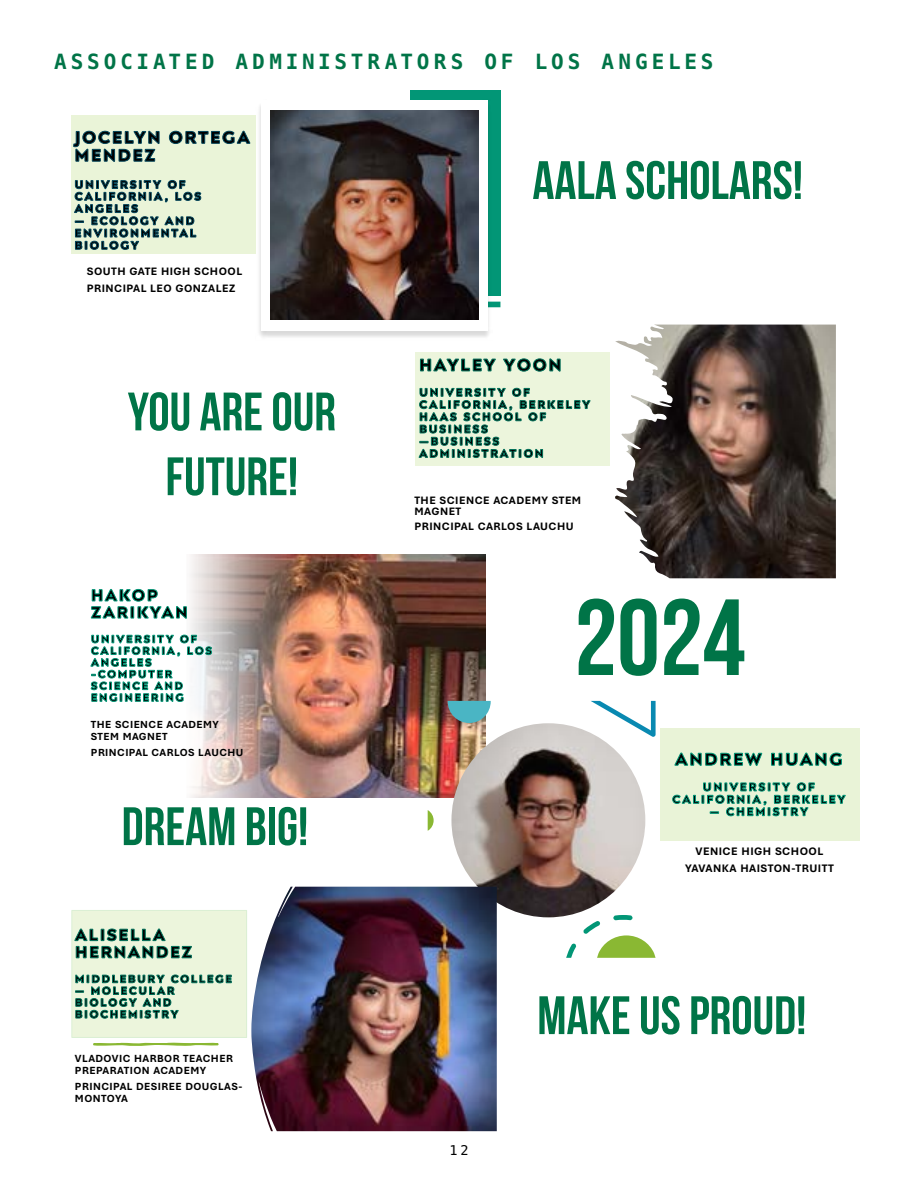
<style>
.page{position:relative;width:918px;height:1188px;background:#fff}
.page>*{position:absolute;margin:0;border:0;box-sizing:border-box;transform-origin:0 0}
.t1{font:108px "Bebas Neue";color:#007447}
.t2{font:54px/64.8px "Bebas Neue";color:#007447;text-align:center}
.t3{font:700 21px "Hack";letter-spacing:.185em;color:#007447}
.t4{font:13.5px "Hack";color:#000}
.t5{font:700 11.4px/17.1px "Bierstadt";letter-spacing:.04em;color:#000;text-align:center}
.t6{font:700 11.25px/17px "Bierstadt";letter-spacing:.04em;color:#000}
.t7{font:700 10.8px/11.7px "Bierstadt";letter-spacing:.04em;color:#000}
</style>
<div class="page">
<div style="left:71px;top:115px;width:185px;height:139px;background:#e8f3d4"></div>
<svg style="left:73px;top:130px;width:178px;height:32px"></svg>
<svg style="left:74px;top:180px;width:128px;height:70px"></svg>
<div style="left:410px;top:302px;width:90px;height:5px;background:#029676"></div>
<div style="left:410px;top:90px;width:91px;height:205px;background:#029676"></div>
<img style="left:259px;top:105px;width:234px;height:232px">
<div style="left:261px;top:100px;width:227px;height:230px;background:#fff"></div>
<img style="left:270px;top:111px;width:208px;height:209px">
<div style="left:416px;top:352px;width:194px;height:113px;background:#ecf5dc"></div>
<svg style="left:420px;top:358px;width:141px;height:14px"></svg>
<svg style="left:418px;top:387px;width:173px;height:71px"></svg>
<img style="left:615px;top:325px;width:221px;height:253px">
<img style="left:304px;top:554px;width:182px;height:243px">
<img style="left:190px;top:554px;width:114px;height:243px">
<svg style="left:90px;top:588px;width:97px;height:31px"></svg>
<svg style="left:90px;top:632px;width:123px;height:71px"></svg>
<div style="left:660px;top:729px;width:200px;height:112px;background:#e8f3d4"></div>
<svg style="left:674px;top:752px;width:89px;height:14px"></svg>
<svg style="left:771px;top:752px;width:71px;height:14px"></svg>
<svg style="left:672px;top:782px;width:174px;height:35px"></svg>
<svg style="left:448px;top:701px;width:43px;height:22px"></svg>
<svg style="left:591px;top:701px;width:65px;height:36px"></svg>
<svg style="left:428px;top:810px;width:6px;height:21px"></svg>
<img style="left:451px;top:723px;width:194px;height:194px;border-radius:97px">
<svg style="left:566px;top:915px;width:90px;height:43px"></svg>
<div style="left:72px;top:910px;width:175px;height:127px;background:#ecf5dc"></div>
<div style="left:72px;top:910px;width:175px;height:128px;border:1px solid #dbefd4"></div>
<svg style="left:74px;top:928px;width:118px;height:31px"></svg>
<svg style="left:75px;top:974px;width:157px;height:45px"></svg>
<svg style="left:93px;top:1042px;width:126px;height:4px"></svg>
<img style="left:251px;top:887px;width:246px;height:244px">
<h3 class="t3" style="left:54px;top:49px;width:661px">ASSOCIATED ADMINISTRATORS OF LOS ANGELES</h3>
<p class="t6" style="left:87px;top:263px;width:157px">SOUTH GATE HIGH SCHOOL<br>PRINCIPAL LEO GONZALEZ</p>
<h2 class="t2" style="left:128px;top:379px;width:210px">YOU ARE OUR<br>FUTURE!</h2>
<p class="t7" style="left:91px;top:719px;width:129px">THE SCIENCE ACADEMY<br>STEM MAGNET</p>
<p class="t7" style="left:91px;top:747px;width:154px">PRINCIPAL CARLOS LAUCHU</p>
<h2 class="t2" style="left:122px;top:793px;width:188px">DREAM BIG!</h2>
<p class="t7" style="left:75px;top:1053px;width:159px">VLADOVIC HARBOR TEACHER<br>PREPARATION ACADEMY</p>
<p class="t7" style="left:75px;top:1081px;width:169px">PRINCIPAL DESIREE DOUGLAS-<br>MONTOYA</p>
<h2 class="t2" style="left:532px;top:147px;width:272px">AALA SCHOLARS!</h2>
<p class="t6" style="left:414px;top:495px;width:168px;line-height:10.8px">THE SCIENCE ACADEMY STEM<br>MAGNET</p>
<p class="t6" style="left:414px;top:518px;width:161px">PRINCIPAL CARLOS LAUCHU</p>
<h1 class="t1" style="left:574px;top:578px;width:173px">2024</h1>
<p class="t5" style="left:685px;top:843px;width:150px">VENICE HIGH SCHOOL<br>YAVANKA HAISTON-TRUITT</p>
<p class="t4" style="left:450px;top:1142px;width:20px">12</p>
<h2 class="t2" style="left:537px;top:982px;width:271px">MAKE US PROUD!</h2>
</div>
